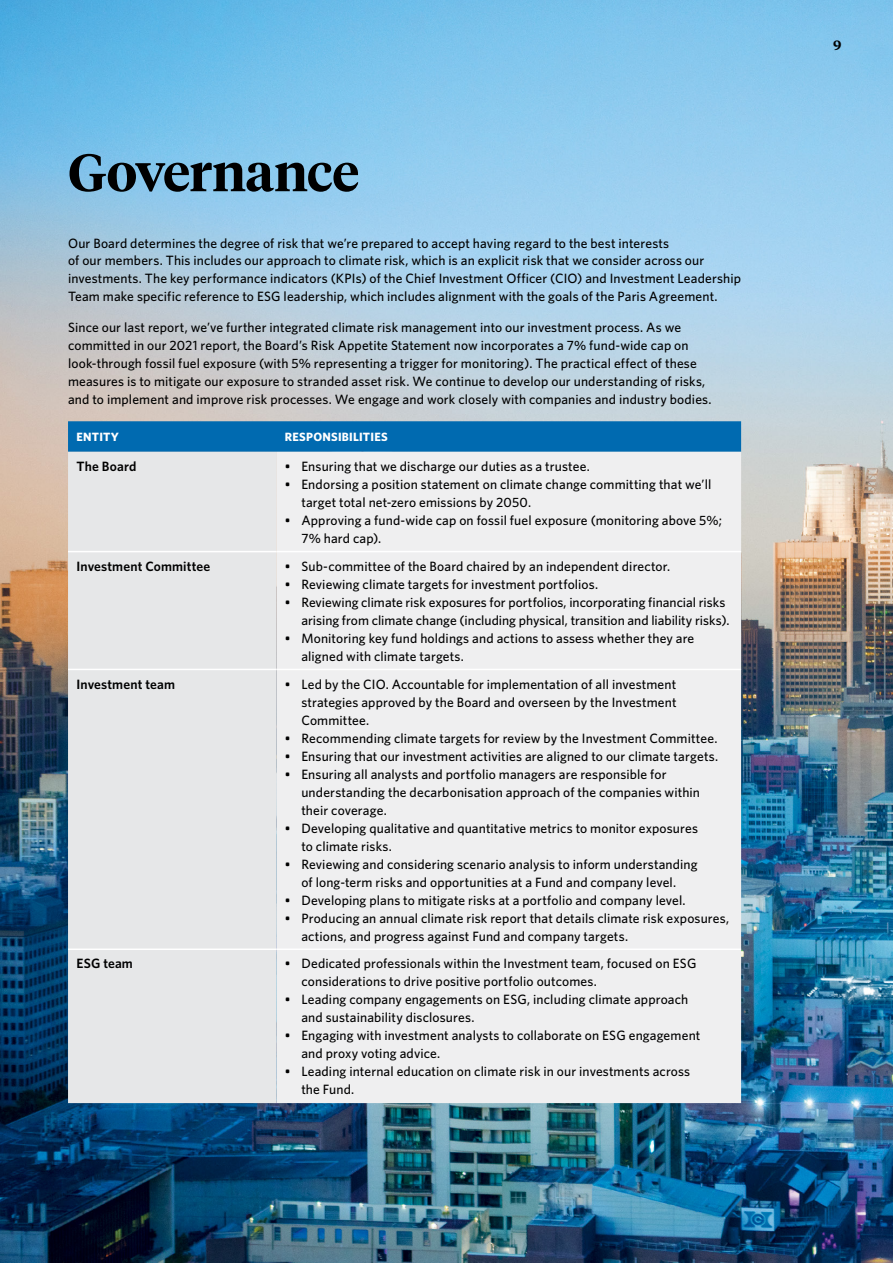
<style>
.page{position:relative;width:893px;height:1263px;background:#fff}
.page>*{position:absolute;margin:0;border:0;box-sizing:border-box;transform-origin:0 0}
.t1{font:600 52.5px "Tiempos Headline";letter-spacing:-.01em;color:#000}
.t2{font:500 13.5px/18px "Whitney";letter-spacing:.01em;color:#000}
.t3{font:600 13.5px "Whitney";letter-spacing:.01em;color:#000}
.t4{font:600 13.5px "Tiempos Text";color:#000}
.t5{font:700 12px "Whitney";letter-spacing:.02em;color:#fff}
</style>
<div class="page">
<img style="left:0;top:0;width:893px;height:1263px">
<div style="left:68px;top:421px;width:673px;height:31px;background:#006ab0"></div>
<div style="left:68px;top:452px;width:208px;height:651px;background:#e6e7e8"></div>
<div style="left:276px;top:452px;width:465px;height:651px;background:#efeff0"></div>
<hr style="left:276px;top:551px;width:465px;height:1px;background:#fff">
<hr style="left:276px;top:669px;width:465px;height:1px;background:#fff">
<hr style="left:276px;top:948px;width:465px;height:2px;background:#fff">
<hr style="left:68px;top:551px;width:208px;height:1px;background:#fff">
<hr style="left:68px;top:669px;width:208px;height:1px;background:#fff">
<hr style="left:68px;top:948px;width:208px;height:2px;background:#fff">
<h1 class="t1" style="left:68px;top:136px;width:293px">Governance</h1>
<p class="t2" style="left:68px;top:234px;width:675px">Our Board determines the degree of risk that we’re prepared to accept having regard to the best interests<br>of our members. This includes our approach to climate risk, which is an explicit risk that we consider across our investments. The key performance indicators (KPIs) of the Chief Investment Officer (CIO) and Investment Leadership Team make specific reference to ESG leadership, which includes alignment with the goals of the Paris Agreement.</p>
<p class="t2" style="left:68px;top:318px;width:645px">Since our last report, we’ve further integrated climate risk management into our investment process. As we committed in our 2021 report, the Board’s Risk Appetite Statement now incorporates a 7% fund-wide cap on look-through fossil fuel exposure (with 5% representing a trigger for monitoring). The practical effect of these measures is to mitigate our exposure to stranded asset risk. We continue to develop our understanding of risks, and to implement and improve risk processes. We engage and work closely with companies and industry bodies.</p>
<p class="t5" style="left:77px;top:429px;width:44px">ENTITY</p>
<p class="t5" style="left:285px;top:429px;width:104px">RESPONSIBILITIES</p>
<p class="t3" style="left:77px;top:457px;width:61px">The Board</p>
<p class="t2" style="left:285px;top:457px;width:306px">• Ensuring that we discharge our duties as a trustee.</p>
<p class="t2" style="left:301px;top:475px;width:411px;text-indent:-16px">• Endorsing a position statement on climate change committing that we’ll target total net-zero emissions by 2050.</p>
<p class="t2" style="left:301px;top:511px;width:422px;text-indent:-16px">• Approving a fund-wide cap on fossil fuel exposure (monitoring above 5%;<br>7% hard cap).</p>
<p class="t3" style="left:77px;top:557px;width:135px">Investment Committee</p>
<p class="t2" style="left:285px;top:557px;width:387px">• Sub-committee of the Board chaired by an independent director.</p>
<p class="t2" style="left:285px;top:575px;width:315px">• Reviewing climate targets for investment portfolios.</p>
<p class="t2" style="left:285px;top:593px;width:446px;text-align:right">• Reviewing climate risk exposures for portfolios, incorporating financial risks arising from climate change (including physical, transition and liability risks).</p>
<p class="t2" style="left:301px;top:629px;width:394px;text-indent:-16px">• Monitoring key fund holdings and actions to assess whether they are aligned with climate targets.</p>
<p class="t3" style="left:77px;top:675px;width:100px">Investment team</p>
<p class="t2" style="left:301px;top:675px;width:377px;text-align:justify;text-indent:-16px">• Led by the CIO. Accountable for implementation of all investment strategies approved by the Board and overseen by the Investment Committee.</p>
<p class="t2" style="left:285px;top:729px;width:434px">• Recommending climate targets for review by the Investment Committee.</p>
<p class="t2" style="left:285px;top:747px;width:435px">• Ensuring that our investment activities are aligned to our climate targets.</p>
<p class="t2" style="left:301px;top:765px;width:400px;text-indent:-16px">• Ensuring all analysts and portfolio managers are responsible for understanding the decarbonisation approach of the companies within their coverage.</p>
<p class="t2" style="left:301px;top:819px;width:398px;text-indent:-16px">• Developing qualitative and quantitative metrics to monitor exposures to climate risks.</p>
<p class="t2" style="left:285px;top:855px;width:414px;text-align:center">• Reviewing and considering scenario analysis to inform understanding of long-term risks and opportunities at a Fund and company level.</p>
<p class="t2" style="left:285px;top:891px;width:402px">• Developing plans to mitigate risks at a portfolio and company level.</p>
<p class="t2" style="left:301px;top:909px;width:429px;text-indent:-16px">• Producing an annual climate risk report that details climate risk exposures, actions, and progress against Fund and company targets.</p>
<p class="t3" style="left:77px;top:955px;width:58px">ESG team</p>
<p class="t2" style="left:301px;top:954px;width:396px;text-indent:-16px">• Dedicated professionals within the Investment team, focused on ESG considerations to drive positive portfolio outcomes.</p>
<p class="t2" style="left:301px;top:990px;width:388px;text-indent:-16px">• Leading company engagements on ESG, including climate approach and sustainability disclosures.</p>
<p class="t2" style="left:301px;top:1026px;width:401px;text-indent:-16px">• Engaging with investment analysts to collaborate on ESG engagement and proxy voting advice.</p>
<p class="t2" style="left:301px;top:1062px;width:390px;text-indent:-16px">• Leading internal education on climate risk in our investments across the Fund.</p>
<p class="t4" style="left:833px;top:35px;width:10px">9</p>
</div>
